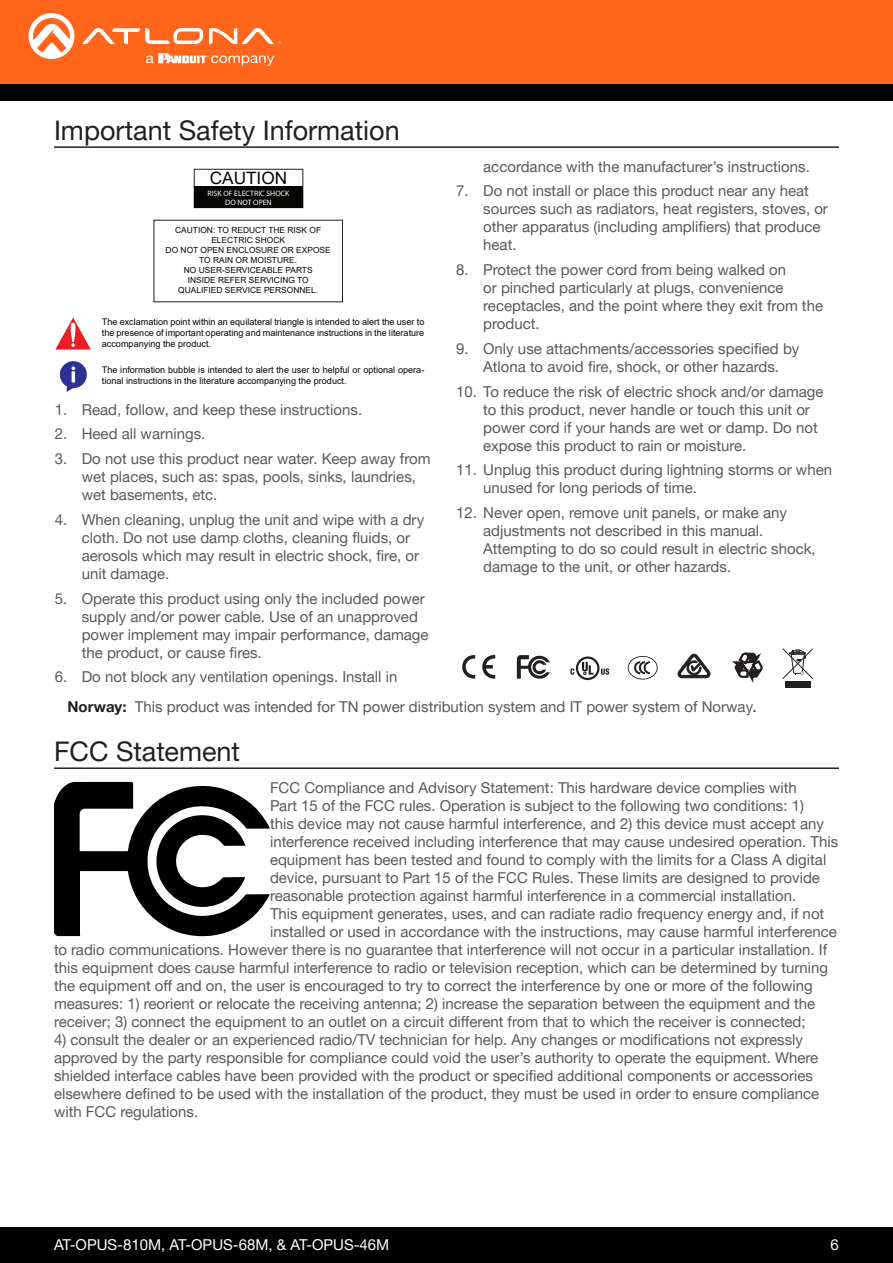
<style>
.page{position:relative;width:893px;height:1263px;background:#fff}
.page>*{position:absolute;margin:0;border:0;box-sizing:border-box;transform-origin:0 0}
.Non_TOC_Section_Head{font:27px "Helvetica Neue LTW1 G";color:#231f20}
.t1{font:17.1px "Arial";color:#050504}
.General_Text{font:15px/18px "Helvetica Neue LTW1 G";color:#57585a}
.General_Bold_Text{font:15px "Helvetica Neue LTW1 G";color:#57585a}
.t2{font:15px "Helvetica Neue LTW1 G";color:#fff}
.t3{font:9.15px/10.9px "Arial";color:#050504;text-align:justify}
.t4{font:8.4px/10.1px "Arial";color:#050504;text-align:center}
.t5{font:7.8px/9.3px "Myriad Pro";color:#fff;text-align:center}
.s1{font-weight:700;color:#231f20}
.s2{color:#231f20}
</style>
<div class="page">
<div style="left:0;top:1227px;width:893px;height:36px;background:#000"></div>
<div style="left:0;top:0;width:893px;height:84px;background:#ff661c"></div>
<div style="left:0;top:84px;width:893px;height:16px;background:#000"></div>
<svg style="left:82px;top:28px;width:121px;height:16px"></svg>
<svg style="left:209px;top:28px;width:72px;height:16px"></svg>
<svg style="left:29px;top:13px;width:45px;height:46px"></svg>
<svg style="left:146px;top:53px;width:128px;height:13px"></svg>
<hr style="left:54px;top:767px;width:785px;height:2px;background:#231f20">
<svg style="left:54px;top:782px;width:216px;height:154px"></svg>
<div style="left:194px;top:169px;width:109px;height:39px;border:1px solid #201d1e"></div>
<div style="left:194px;top:186px;width:109px;height:22px;background:#050504"></div>
<svg style="left:55px;top:317px;width:36px;height:33px"></svg>
<svg style="left:60px;top:361px;width:27px;height:31px"></svg>
<hr style="left:54px;top:146px;width:785px;height:2px;background:#231f20">
<svg style="left:482px;top:655px;width:13px;height:24px"></svg>
<svg style="left:462px;top:655px;width:13px;height:24px"></svg>
<svg style="left:517px;top:656px;width:33px;height:23px"></svg>
<svg style="left:570px;top:656px;width:39px;height:24px"></svg>
<svg style="left:628px;top:656px;width:30px;height:23px"></svg>
<svg style="left:677px;top:654px;width:33px;height:24px"></svg>
<svg style="left:731px;top:652px;width:32px;height:31px"></svg>
<div style="left:785px;top:681px;width:26px;height:6px;background:#231f20"></div>
<svg style="left:782px;top:648px;width:31px;height:31px"></svg>
<p class="Non_TOC_Section_Head" style="left:54px;top:113px;width:347px">Important Safety Information</p>
<p class="t1" style="left:210px;top:167px;width:79px">CAUTION</p>
<p class="t5" style="left:208px;top:188px;width:83px">RISK OF ELECTRIC SHOCK<br>DO NOT OPEN</p>
<p class="t4" style="left:166px;top:225px;width:167px">CAUTION: TO REDUCT THE RISK OF<br>ELECTRIC SHOCK<br>DO NOT OPEN ENCLOSURE OR EXPOSE<br>TO RAIN OR MOISTURE.<br>NO USER-SERVICEABLE PARTS<br>INSIDE REFER SERVICING TO<br>QUALIFIED SERVICE PERSONNEL.</p>
<p class="t3" style="left:102px;top:317px;width:324px">The exclamation point within an equilateral triangle is intended to alert the user to the presence of important operating and maintenance instructions in the literature accompanying the product.</p>
<p class="t3" style="left:102px;top:364px;width:324px">The information bubble is intended to alert the user to helpful or optional opera&shy;tional instructions in the literature accompanying the product.</p>
<p class="General_Text" style="left:55px;top:400px;width:309px">1. Read, follow, and keep these instructions.</p>
<p class="General_Text" style="left:55px;top:425px;width:152px">2. Heed all warnings.</p>
<p class="General_Text" style="left:82px;top:450px;width:350px;text-indent:-27px">3. Do not use this product near water. Keep away from wet places, such as: spas, pools, sinks, laundries, wet basements, etc.</p>
<p class="General_Text" style="left:82px;top:510px;width:344px;text-indent:-27px">4. When cleaning, unplug the unit and wipe with a dry cloth. Do not use damp cloths, cleaning fluids, or aerosols which may result in electric shock, fire, or unit damage.</p>
<p class="General_Text" style="left:82px;top:589px;width:348px;text-indent:-27px">5. Operate this product using only the included power supply and/or power cable. Use of an unapproved power implement may impair performance, damage the product, or cause fires.</p>
<p class="General_Text" style="left:55px;top:668px;width:344px">6. Do not block any ventilation openings. Install in</p>
<p class="General_Text" style="left:483px;top:157px;width:328px">accordance with the manufacturer’s instructions.</p>
<p class="General_Text" style="left:483px;top:182px;width:346px;text-indent:-27px">7. Do not install or place this product near any heat sources such as radiators, heat registers, stoves, or other apparatus (including amplifiers) that produce heat.</p>
<p class="General_Text" style="left:483px;top:261px;width:341px;text-indent:-27px">8. Protect the power cord from being walked on<br>or pinched particularly at plugs, convenience receptacles, and the point where they exit from the product.</p>
<p class="General_Text" style="left:456px;top:339px;width:345px;text-align:center">9. Only use attachments/accessories specified by<br>Atlona to avoid fire, shock, or other hazards.</p>
<p class="General_Text" style="left:483px;top:382px;width:342px;text-indent:-27px">10. To reduce the risk of electric shock and/or damage to this product, never handle or touch this unit or power cord if your hands are wet or damp. Do not expose this product to rain or moisture.</p>
<p class="General_Text" style="left:483px;top:461px;width:350px;text-indent:-27px">11. Unplug this product during lightning storms or when unused for long periods of time.</p>
<p class="General_Text" style="left:483px;top:504px;width:334px;text-indent:-27px">12. Never open, remove unit panels, or make any adjustments not described in this manual.<br>Attempting to do so could result in electric shock, damage to the unit, or other hazards.</p>
<p class="General_Bold_Text" style="left:68px;top:697px;width:691px"><span class="s1">Norway:</span> This product was intended for TN power distribution system and IT power system of Norway<span class="s2">.</span></p>
<p class="Non_TOC_Section_Head" style="left:54px;top:734px;width:188px">FCC Statement</p>
<p class="General_Text" style="left:270px;top:778px;width:528px">FCC Compliance and Advisory Statement: This hardware device complies with</p>
<p class="General_Text" style="left:270px;top:796px;width:535px">Part 15 of the FCC rules. Operation is subject to the following two conditions: 1)</p>
<p class="General_Text" style="left:270px;top:814px;width:555px">this device may not cause harmful interference, and 2) this device must accept any</p>
<p class="General_Text" style="left:270px;top:832px;width:570px">interference received including interference that may cause undesired operation. This</p>
<p class="General_Text" style="left:270px;top:850px;width:558px">equipment has been tested and found to comply with the limits for a Class A digital</p>
<p class="General_Text" style="left:270px;top:868px;width:551px">device, pursuant to Part 15 of the FCC Rules. These limits are designed to provide</p>
<p class="General_Text" style="left:270px;top:886px;width:528px">reasonable protection against harmful interference in a commercial installation.</p>
<p class="General_Text" style="left:270px;top:904px;width:556px">This equipment generates, uses, and can radiate radio frequency energy and, if not</p>
<p class="General_Text" style="left:270px;top:922px;width:568px">installed or used in accordance with the instructions, may cause harmful interference</p>
<p class="General_Text" style="left:54px;top:940px;width:775px">to radio communications. However there is no guarantee that interference will not occur in a particular installation. If</p>
<p class="General_Text" style="left:54px;top:958px;width:776px">this equipment does cause harmful interference to radio or television reception, which can be determined by turning</p>
<p class="General_Text" style="left:54px;top:976px;width:760px">the equipment off and on, the user is encouraged to try to correct the interference by one or more of the following</p>
<p class="General_Text" style="left:54px;top:994px;width:763px">measures: 1) reorient or relocate the receiving antenna; 2) increase the separation between the equipment and the</p>
<p class="General_Text" style="left:54px;top:1012px;width:753px">receiver; 3) connect the equipment to an outlet on a circuit different from that to which the receiver is connected;</p>
<p class="General_Text" style="left:54px;top:1030px;width:767px">4) consult the dealer or an experienced radio/TV technician for help. Any changes or modifications not expressly approved by the party responsible for compliance could void the user’s authority to operate the equipment. Where shielded interface cables have been provided with the product or specified additional components or accessories elsewhere defined to be used with the installation of the product, they must be used in order to ensure compliance with FCC regulations.</p>
<p class="t2" style="left:54px;top:1235px;width:337px">AT-OPUS-810M, AT-OPUS-68M, &amp; AT-OPUS-46M</p>
<p class="t2" style="left:831px;top:1235px;width:10px">6</p>
</div>
